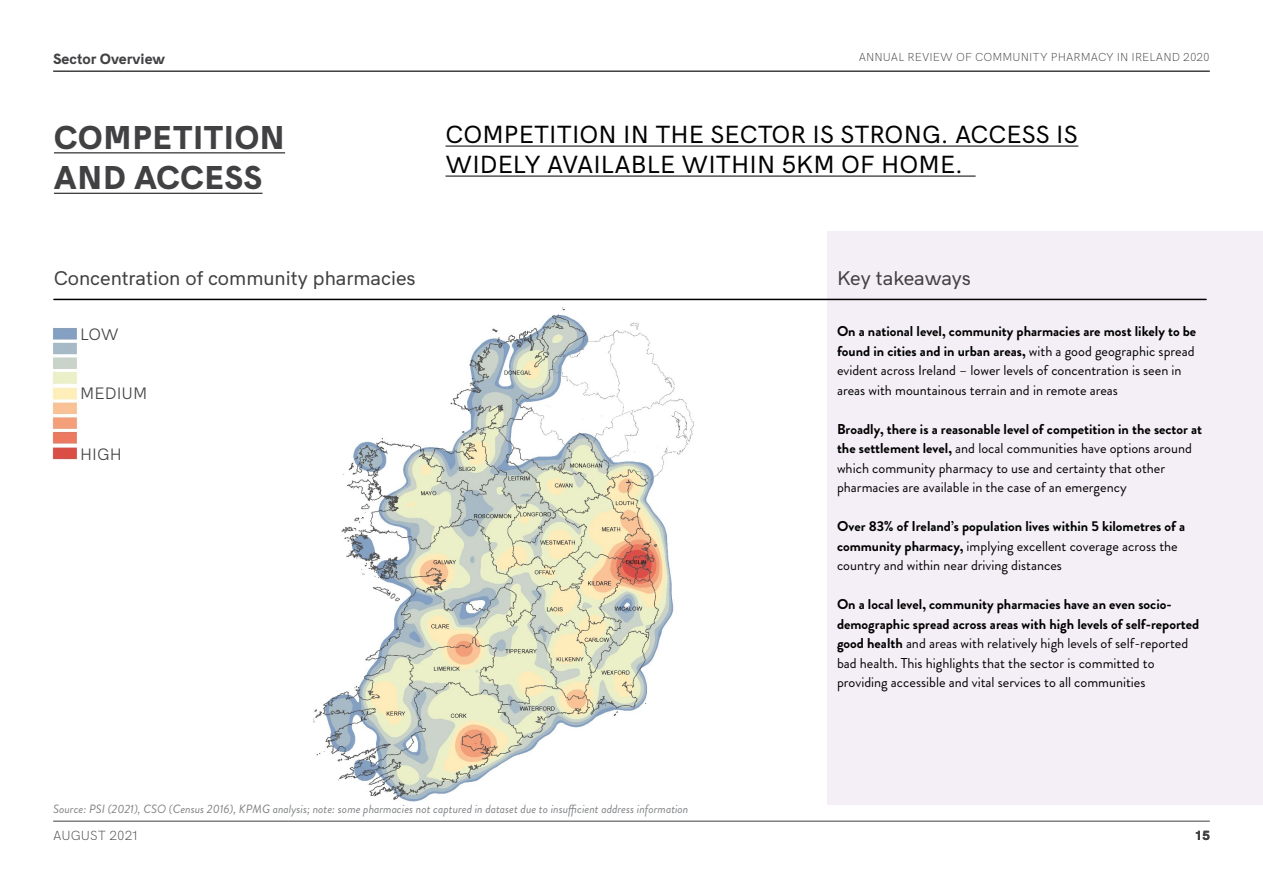
<style>
.page{position:relative;width:1263px;height:893px;background:#fff}
.page>*{position:absolute;margin:0;border:0;box-sizing:border-box;transform-origin:0 0}
.t1{font:900 30px/40.5px "Hanken Grotesk";letter-spacing:.005em;color:#414042}
.t2{font:500 22.5px/30px "Hanken Grotesk";letter-spacing:.005em;color:#000}
.t3{font:500 18px "Hanken Grotesk";color:#414042}
.t4{font:15px "Hanken Grotesk";color:#414042}
.t5{font:14.25px/19.5px "Brandon Grotesque";color:#000}
.t6{font:700 14.25px/19.5px "Brandon Grotesque";color:#000}
.t7{font:900 13.5px "Hanken Grotesk";color:#414042}
.t8{font:italic 12px "Brandon Grotesque";color:#808285}
.t9{font:300 12px "Hanken Grotesk";color:#414042}
.t10{font:900 12px "Hanken Grotesk";color:#414042}
.t11{font:300 10.5px "Hanken Grotesk";letter-spacing:.005em;color:#414042}
.s1{font-weight:700}
.s2{font-weight:400}
</style>
<div class="page">
<hr style="left:53px;top:821px;width:1157px;height:1px;background:#414042">
<hr style="left:53px;top:70px;width:1157px;height:2px;background:#414042">
<img style="left:313px;top:307px;width:381px;height:495px">
<div style="left:277px;top:298px;width:162px;height:134px;background:#fff"></div>
<div style="left:322px;top:298px;width:162px;height:26px;background:#fff"></div>
<div style="left:827px;top:231px;width:436px;height:573px;background:#f4eff7"></div>
<hr style="left:54px;top:152px;width:231px;height:1px;background:#414042">
<hr style="left:54px;top:193px;width:208px;height:1px;background:#414042">
<hr style="left:445px;top:146px;width:633px;height:1px;background:#000">
<hr style="left:445px;top:176px;width:530px;height:1px;background:#000">
<hr style="left:54px;top:299px;width:1152px;height:1px;background:#000">
<img style="left:52px;top:327px;width:26px;height:133px">
<p class="t7" style="left:53px;top:47px;width:113px">Sector Overview</p>
<p class="t11" style="left:859px;top:48px;width:353px">ANNUAL REVIEW OF COMMUNITY PHARMACY IN IRELAND 2020</p>
<h1 class="t1" style="left:54px;top:115px;width:233px">COMPETITION<br>AND ACCESS</h1>
<h2 class="t2" style="left:445px;top:118px;width:634px">COMPETITION IN THE SECTOR IS STRONG. ACCESS IS<br>WIDELY AVAILABLE WITHIN 5KM OF HOME.</h2>
<p class="t3" style="left:54px;top:262px;width:363px">Concentration of community pharmacies</p>
<p class="t4" style="left:80px;top:322px;width:40px">LOW</p>
<p class="t4" style="left:80px;top:381px;width:68px">MEDIUM</p>
<p class="t4" style="left:80px;top:441px;width:43px">HIGH</p>
<p class="t8" style="left:53px;top:801px;width:637px">Source: PSI (2021), CSO (Census 2016), KPMG analysis; note: some pharmacies not captured in dataset due to insufficient address information</p>
<p class="t9" style="left:53px;top:825px;width:86px">AUGUST 2021</p>
<p class="t3" style="left:837px;top:262px;width:135px">Key takeaways</p>
<p class="t5" style="left:837px;top:322px;width:361px"><span class="s1">On a national level, community pharmacies are most likely to be found in cities and in urban areas,</span> with a good geographic spread evident across Ireland – lower levels of concentration is seen in areas with mountainous terrain and in remote areas</p>
<p class="t5" style="left:837px;top:419px;width:367px"><span class="s1">Broadly, there is a reasonable level of competition in the sector at the settlement level,</span> and local communities have options around which community pharmacy to use and certainty that other pharmacies are available in the case of an emergency</p>
<p class="t6" style="left:837px;top:517px;width:350px">Over 83% of Ireland’s population lives within 5 kilometres of a community pharmacy, <span class="s2">implying excellent coverage across the country and within near driving distances</span></p>
<p class="t5" style="left:837px;top:595px;width:364px"><span class="s1">On a local level, community pharmacies have an even socio&shy;demographic spread across areas with high levels of self-reported good health</span> and areas with relatively high levels of self-reported bad health. This highlights that the sector is committed to providing accessible and vital services to all communities</p>
<p class="t10" style="left:1195px;top:825px;width:16px">15</p>
</div>
